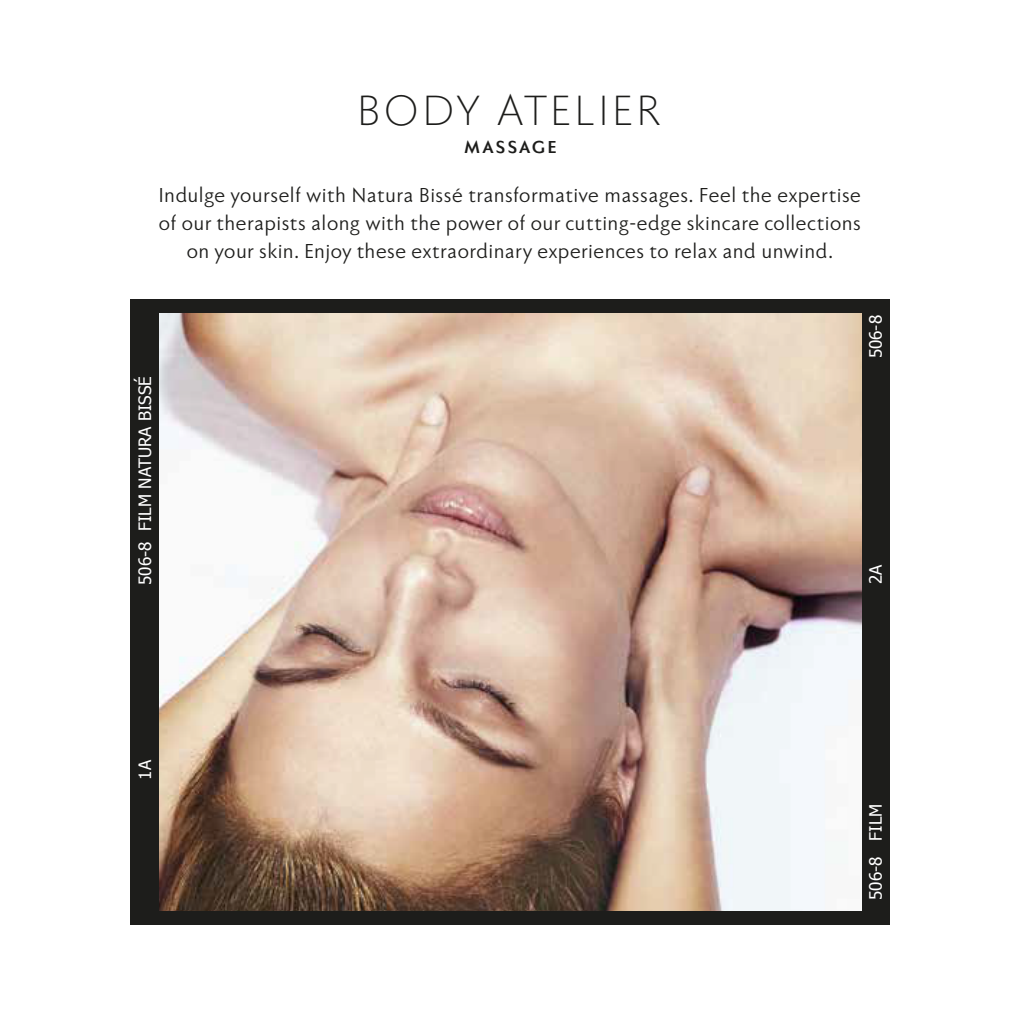
<style>
.page{position:relative;width:1021px;height:1021px;background:#fff}
.page>*{position:absolute;margin:0;border:0;box-sizing:border-box;transform-origin:0 0}
.t1{font:44px "Faber Sans Pro Leicht";letter-spacing:.055em;color:#1d1d1b}
.t2{font:21px/28px "Faber Sans Pro";letter-spacing:.005em;color:#1d1d1b;text-align:center}
.t3{font:600 18px "Faber Sans Pro";letter-spacing:.135em;color:#1d1d1b}
.t4{font:17px "Tahoma";color:#fff}
</style>
<div class="page">
<div style="left:131px;top:299px;width:759px;height:625px;background:#1d1d1b"></div>
<img style="left:159px;top:313px;width:702px;height:597px">
<h1 class="t1" style="left:358px;top:86px;width:306px">BODY ATELIER</h1>
<p class="t3" style="left:464px;top:137px;width:93px">MASSAGE</p>
<p class="t2" style="left:159px;top:182px;width:704px">Indulge yourself with Natura Bissé transformative massages. Feel the expertise of our therapists along with the power of our cutting-edge skincare collections on your skin. Enjoy these extraordinary experiences to relax and unwind.</p>
<p class="t4" style="left:133px;top:585px;width:210px;rotate:-90deg">506-8 FILM NATURA BISSÉ</p>
<p class="t4" style="left:864px;top:358px;width:45px;rotate:-90deg">506-8</p>
<p class="t4" style="left:864px;top:584px;width:21px;rotate:-90deg">2A</p>
<p class="t4" style="left:133px;top:779px;width:21px;rotate:-90deg">1A</p>
<p class="t4" style="left:864px;top:899px;width:98px;rotate:-90deg">506-8 FILM</p>
</div>
